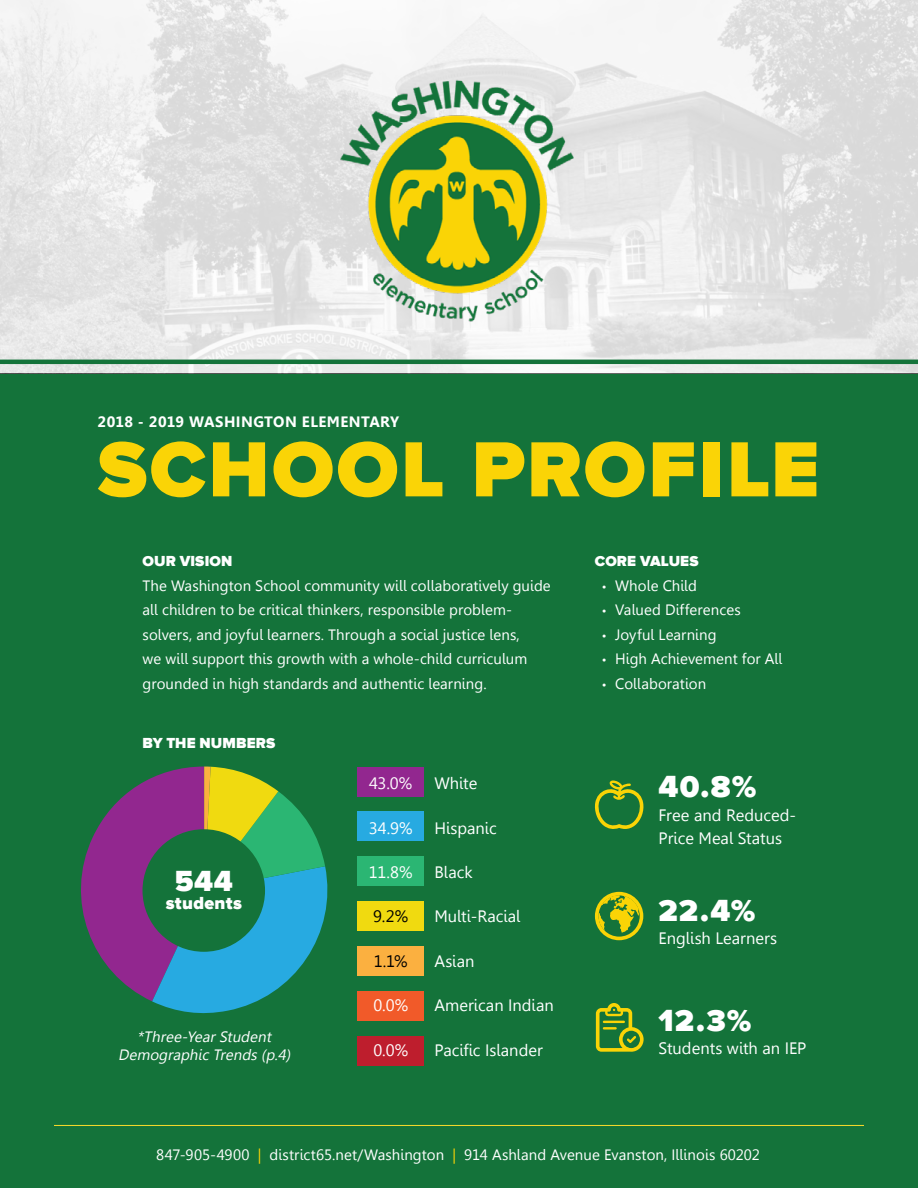
<style>
.page{position:relative;width:918px;height:1188px;background:#fff}
.page>*{position:absolute;margin:0;border:0;box-sizing:border-box;transform-origin:0 0}
.t1{font:900 81px "Proxima NW01";letter-spacing:.03em;color:#fad406}
.t2{font:900 31.5px "Proxima NW01";color:#fff}
.t3{font:900 30px "Proxima NW01";color:#fff}
.t4{font:900 18px "Proxima NW01";letter-spacing:.02em;color:#fff}
.t5{font:16.5px/23.2px "Leelawadee";color:#fff}
.t6{font:16.5px "Leelawadee";color:#000}
.t7{font:15px/24.6px "Leelawadee";letter-spacing:.005em;color:#fff}
.t8{font:italic 15px/18.6px "Leelawadee";color:#fff;text-align:center}
.t9{font:900 15px "Proxima NW01";letter-spacing:.01em;color:#fff}
.t10{font:700 15px "Leelawadee";letter-spacing:.025em;color:#fff}
.s1{font-size:12px}
.s2{color:#fad406}
</style>
<div class="page">
<div style="left:0;top:374px;width:918px;height:814px;background:#14733a"></div>
<svg style="left:81px;top:767px;width:247px;height:247px"></svg>
<svg style="left:0;top:0;width:918px;height:374px"></svg>
<div style="left:143px;top:829px;width:122px;height:123px;background:#14733a;border-radius:50%"></div>
<div style="left:357px;top:1036px;width:66px;height:30px;background:#be1e2d"></div>
<div style="left:357px;top:991px;width:66px;height:30px;background:#f15a29"></div>
<div style="left:357px;top:946px;width:66px;height:30px;background:#fbb040"></div>
<div style="left:357px;top:901px;width:66px;height:30px;background:#f0da10"></div>
<div style="left:357px;top:856px;width:66px;height:30px;background:#2bb673"></div>
<div style="left:357px;top:811px;width:66px;height:30px;background:#27aae1"></div>
<div style="left:357px;top:767px;width:66px;height:30px;background:#92278f"></div>
<svg style="left:594px;top:780px;width:50px;height:49px"></svg>
<svg style="left:596px;top:1003px;width:48px;height:49px"></svg>
<hr style="left:603px;top:1021px;width:22px;height:2px;background:#fad406">
<hr style="left:603px;top:1027px;width:14px;height:3px;background:#fad406">
<svg style="left:595px;top:892px;width:48px;height:48px"></svg>
<hr style="left:54px;top:1125px;width:810px;height:1px;background:#fbdb2b">
<hr style="left:0;top:360px;width:918px;height:4px;background:#14733a">
<img style="left:326px;top:69px;width:262px;height:263px">
<p class="t10" style="left:98px;top:413px;width:303px">2018 - 2019 WASHINGTON ELEMENTARY</p>
<h1 class="t1" style="left:98px;top:423px;width:723px">SCHOOL PROFILE</h1>
<p class="t9" style="left:143px;top:552px;width:91px">OUR VISION</p>
<p class="t7" style="left:143px;top:573px;width:410px">The Washington School community will collaboratively guide all children to be critical thinkers, responsible problem&shy;solvers, and joyful learners. Through a social justice lens,<br>we will support this growth with a whole-child curriculum grounded in high standards and authentic learning.</p>
<p class="t9" style="left:143px;top:734px;width:134px">BY THE NUMBERS</p>
<h3 class="t3" style="left:175px;top:863px;width:60px">544</h3>
<p class="t4" style="left:166px;top:893px;width:78px">students</p>
<p class="t8" style="left:118px;top:1027px;width:177px">*Three-Year Student<br>Demographic Trends (p.4)</p>
<p class="t5" style="left:369px;top:772px;width:45px">43.0%</p>
<p class="t5" style="left:369px;top:816px;width:45px">34.9%</p>
<p class="t5" style="left:369px;top:861px;width:45px">11.8%</p>
<p class="t6" style="left:373px;top:907px;width:36px">9.2%</p>
<p class="t6" style="left:374px;top:951px;width:35px">1.1%</p>
<p class="t5" style="left:373px;top:994px;width:36px">0.0%</p>
<p class="t5" style="left:373px;top:1038px;width:36px">0.0%</p>
<p class="t5" style="left:434px;top:772px;width:44px">White</p>
<p class="t5" style="left:434px;top:816px;width:64px">Hispanic</p>
<p class="t5" style="left:434px;top:861px;width:40px">Black</p>
<p class="t5" style="left:434px;top:905px;width:88px">Multi-Racial</p>
<p class="t5" style="left:434px;top:949px;width:42px">Asian</p>
<p class="t5" style="left:434px;top:994px;width:121px">American Indian</p>
<p class="t5" style="left:434px;top:1038px;width:110px">Pacific Islander</p>
<p class="t9" style="left:595px;top:552px;width:105px">CORE VALUES</p>
<p class="t7" style="left:602px;top:573px;width:97px"><span class="s1">•</span> Whole Child</p>
<p class="t7" style="left:602px;top:598px;width:141px"><span class="s1">•</span> Valued Differences</p>
<p class="t7" style="left:602px;top:622px;width:116px"><span class="s1">•</span> Joyful Learning</p>
<p class="t7" style="left:602px;top:647px;width:182px"><span class="s1">•</span> High Achievement for All</p>
<p class="t7" style="left:602px;top:672px;width:106px"><span class="s1">•</span> Collaboration</p>
<h2 class="t2" style="left:659px;top:769px;width:99px">40.8%</h2>
<p class="t5" style="left:659px;top:803px;width:139px">Free and Reduced-<br>Price Meal Status</p>
<h2 class="t2" style="left:659px;top:892px;width:98px">22.4%</h2>
<p class="t5" style="left:659px;top:927px;width:120px">English Learners</p>
<h2 class="t2" style="left:659px;top:1002px;width:94px">12.3%</h2>
<p class="t5" style="left:659px;top:1037px;width:149px">Students with an IEP</p>
<p class="t7" style="left:156px;top:1143px;width:605px">847-905-4900 <span class="s2">|</span> district65.net/Washington <span class="s2">|</span> 914 Ashland Avenue Evanston, Illinois 60202</p>
</div>
